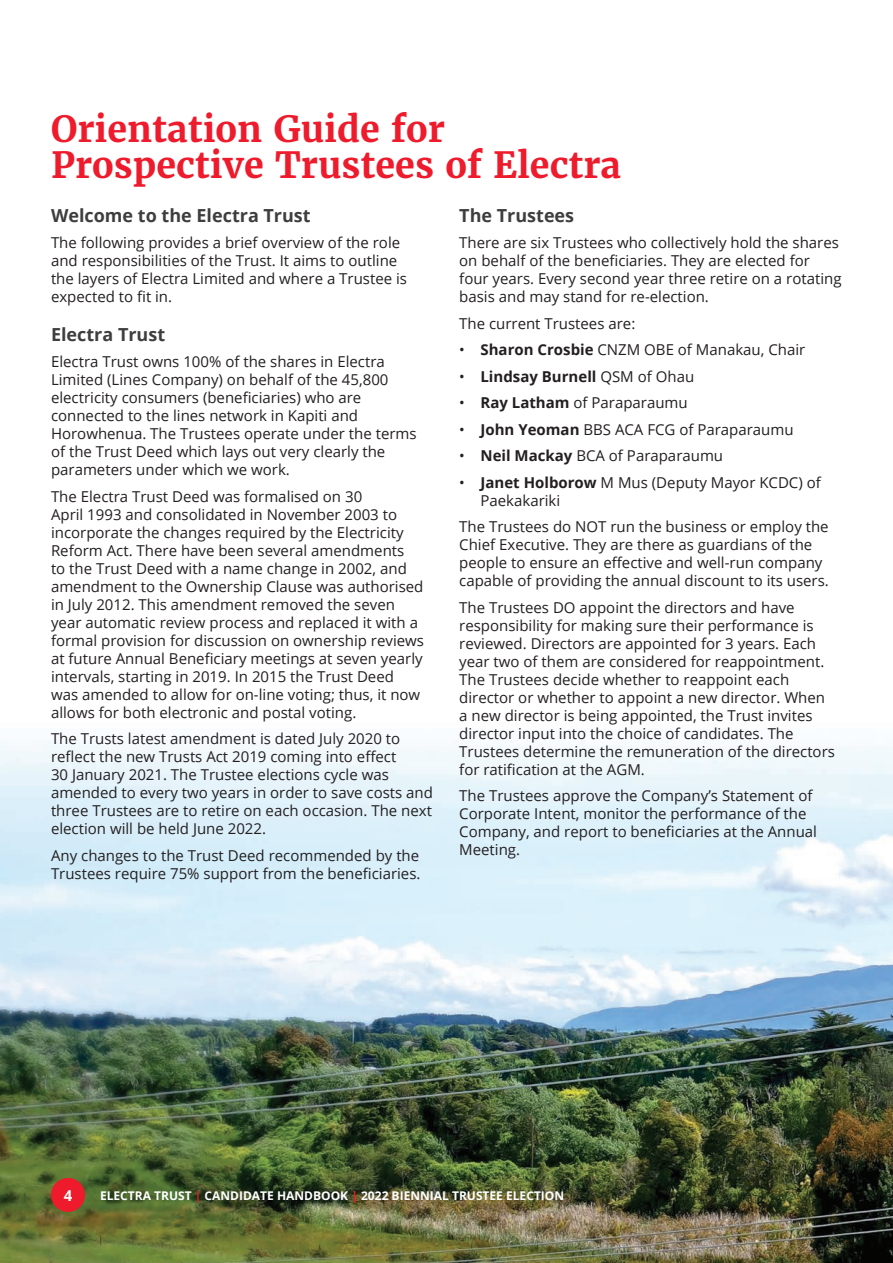
<style>
.page{position:relative;width:893px;height:1263px;background:#fff}
.page>*{position:absolute;margin:0;border:0;box-sizing:border-box;transform-origin:0 0}
.t1{font:700 36px/36px "Merriweather";color:#ee1b2c}
.sub{font:700 18px "Open Sans";color:#3e3e3f}
.t2{font:15px/18px "Open Sans";color:#231f20}
.t3{font:700 15px "Open Sans";color:#231f20}
.t4{font:700 15px "Open Sans";color:#fff}
.t5{font:700 12px "Open Sans";color:#fff}
.s1{font-weight:700}
.s2{font-weight:400}
.s3{color:#ee1b2c}
</style>
<div class="page">
<img style="left:0;top:740px;width:893px;height:523px">
<div style="left:51px;top:1178px;width:34px;height:34px;background:#ee1b2c;border-radius:50%"></div>
<p class="t1" style="left:51px;top:111px;width:572px">Orientation Guide for<br>Prospective Trustees of Electra</p>
<p class="sub" style="left:51px;top:202px;width:261px">Welcome to the Electra Trust</p>
<p class="t2" style="left:51px;top:233px;width:357px">The following provides a brief overview of the role and responsibilities of the Trust. It aims to outline the layers of Electra Limited and where a Trustee is expected to fit in.</p>
<p class="sub" style="left:51px;top:321px;width:116px">Electra Trust</p>
<p class="t2" style="left:51px;top:352px;width:367px">Electra Trust owns 100% of the shares in Electra Limited (Lines Company) on behalf of the 45,800 electricity consumers (beneficiaries) who are connected to the lines network in Kapiti and Horowhenua. The Trustees operate under the terms of the Trust Deed which lays out very clearly the parameters under which we work.</p>
<p class="t2" style="left:51px;top:487px;width:374px">The Electra Trust Deed was formalised on 30<br>April 1993 and consolidated in November 2003 to incorporate the changes required by the Electricity Reform Act. There have been several amendments<br>to the Trust Deed with a name change in 2002, and amendment to the Ownership Clause was authorised in July 2012. This amendment removed the seven year automatic review process and replaced it with a formal provision for discussion on ownership reviews at future Annual Beneficiary meetings at seven yearly intervals, starting in 2019. In 2015 the Trust Deed was amended to allow for on-line voting; thus, it now allows for both electronic and postal voting.</p>
<p class="t2" style="left:51px;top:729px;width:383px">The Trusts latest amendment is dated July 2020 to reflect the new Trusts Act 2019 coming into effect<br>30 January 2021. The Trustee elections cycle was amended to every two years in order to save costs and three Trustees are to retire on each occasion. The next election will be held June 2022.</p>
<p class="t2" style="left:51px;top:846px;width:371px">Any changes to the Trust Deed recommended by the<br>Trustees require 75% support from the beneficiaries.</p>
<p class="sub" style="left:459px;top:202px;width:116px">The Trustees</p>
<p class="t2" style="left:459px;top:233px;width:384px">There are six Trustees who collectively hold the shares on behalf of the beneficiaries. They are elected for four years. Every second year three retire on a rotating basis and may stand for re-election.</p>
<p class="t2" style="left:459px;top:314px;width:178px">The current Trustees are:</p>
<p class="t2" style="left:459px;top:340px;width:348px">• <span class="s1">Sharon Crosbie</span> CNZM OBE of Manakau, Chair</p>
<p class="t3" style="left:459px;top:365px;width:236px"><span class="s2">•</span> Lindsay Burnell <span class="s2">QSM of Ohau</span></p>
<p class="t2" style="left:459px;top:393px;width:230px">• <span class="s1">Ray Latham</span> of Paraparaumu</p>
<p class="t2" style="left:459px;top:420px;width:336px">• <span class="s1">John Yeoman</span> BBS ACA FCG of Paraparaumu</p>
<p class="t2" style="left:459px;top:446px;width:265px">• <span class="s1">Neil Mackay</span> BCA of Paraparaumu</p>
<p class="t2" style="left:480px;top:473px;width:342px;text-indent:-21px">• <span class="s1">Janet Holborow</span> M Mus (Deputy Mayor KCDC) of<br>Paekakariki</p>
<p class="t2" style="left:459px;top:517px;width:371px">The Trustees do NOT run the business or employ the Chief Executive. They are there as guardians of the people to ensure an effective and well-run company capable of providing the annual discount to its users.</p>
<p class="t2" style="left:459px;top:598px;width:377px">The Trustees DO appoint the directors and have responsibility for making sure their performance is reviewed. Directors are appointed for 3 years. Each year two of them are considered for reappointment.<br>The Trustees decide whether to reappoint each director or whether to appoint a new director. When a new director is being appointed, the Trust invites director input into the choice of candidates. The Trustees determine the remuneration of the directors for ratification at the AGM.</p>
<p class="t2" style="left:459px;top:786px;width:359px">The Trustees approve the Company’s Statement of Corporate Intent, monitor the performance of the Company, and report to beneficiaries at the Annual Meeting.</p>
<p class="t4" style="left:64px;top:1185px;width:10px">4</p>
<p class="t5" style="left:100px;top:1187px;width:466px">ELECTRA TRUST <span class="s3">|</span> CANDIDATE HANDBOOK <span class="s3">|</span> 2022 BIENNIAL TRUSTEE ELECTION</p>
</div>
